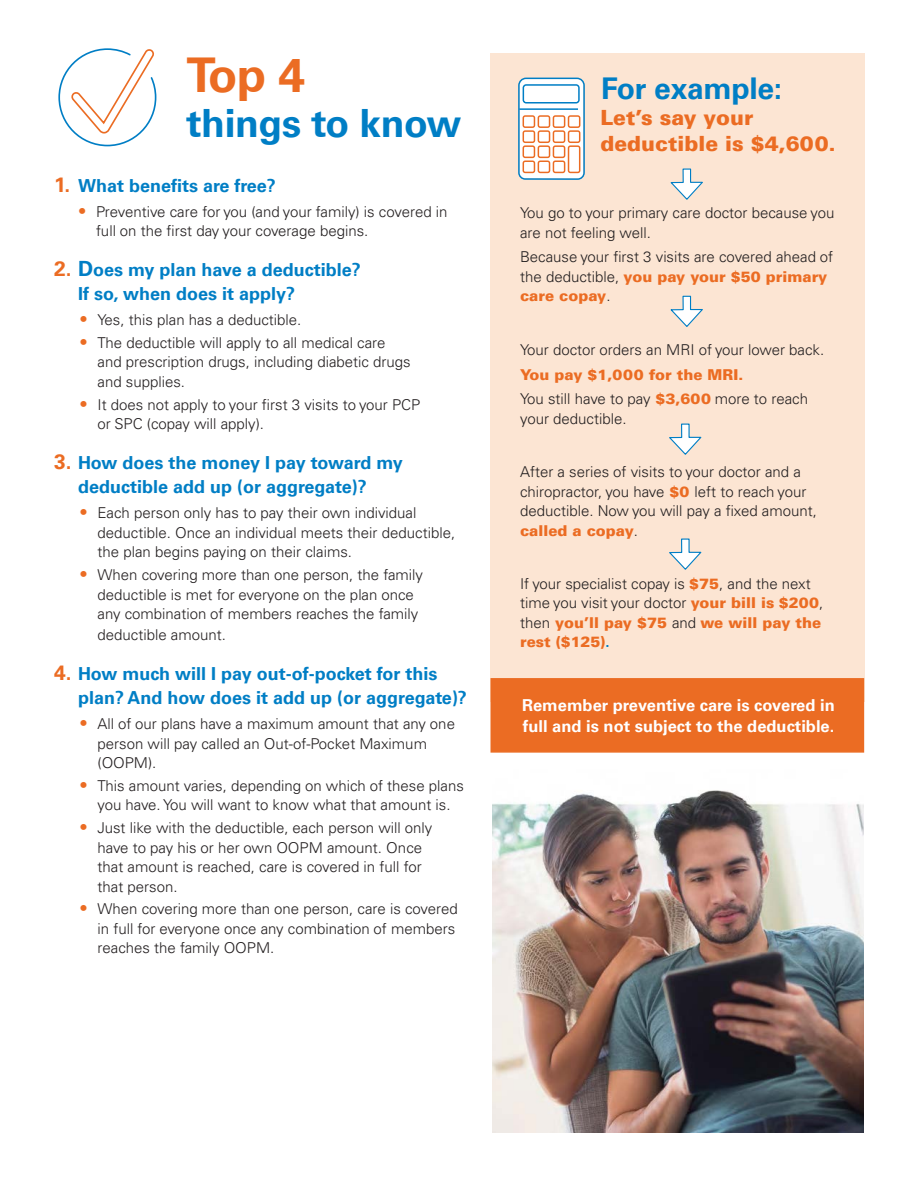
<style>
.page{position:relative;width:918px;height:1188px;background:#fff}
.page>*{position:absolute;margin:0;border:0;box-sizing:border-box;transform-origin:0 0}
.t1{font:700 48px "Univers LT Pro 65";color:#eb6c23}
.t2{font:700 39px "Univers LT Pro 65";letter-spacing:-.01em;color:#007ec5}
.t3{font:700 30px "Univers LT Pro 65";letter-spacing:-.01em;color:#007ec5}
.t4{font:900 21px/25.5px "Univers LT Pro 75";color:#eb6c23}
.t5{font:700 18px/24px "Univers LT Pro 65";color:#007ec5}
.t6{font:700 16.5px/21px "Univers LT Pro 65";color:#fff}
.t7{font:300 15px/19.5px "Univers LT Pro 45";color:#231f20}
.t8{font:900 15px/19.5px "Univers LT Pro 75";color:#eb6c23}
.s1{font-size:21px;color:#eb6c23}
.s2{font-family:"Univers LT Pro 75";font-weight:900;font-size:16.5px;color:#eb6c23}
.s3{font-size:21px}
.s4{font-family:"Univers LT Pro 45";font-weight:300;color:#231f20}
.s5{font-family:"Univers LT Pro 75";font-weight:900;color:#eb6c23}
.s6{font-family:"Univers LT Pro 65";font-weight:700;color:#007ec5}
</style>
<div class="page">
<div style="left:490px;top:54px;width:375px;height:648px;background:#fce5d3"></div>
<div style="left:490px;top:678px;width:374px;height:75px;background:#eb6c23;border:2px solid #eb6c23"></div>
<svg style="left:518px;top:78px;width:67px;height:102px;background:#e2dbd8"></svg>
<hr style="left:519px;top:108px;width:59px;height:2px;background:#007ec5">
<img style="left:492px;top:790px;width:371px;height:343px">
<svg style="left:670px;top:168px;width:33px;height:32px"></svg>
<svg style="left:670px;top:295px;width:33px;height:32px"></svg>
<svg style="left:669px;top:538px;width:33px;height:32px"></svg>
<svg style="left:669px;top:423px;width:33px;height:32px"></svg>
<svg style="left:58px;top:48px;width:99px;height:99px"></svg>
<h1 class="t1" style="left:186px;top:42px;width:120px">Top 4</h1>
<h2 class="t2" style="left:186px;top:96px;width:277px">things to know</h2>
<p class="t5" style="left:54px;top:172px;width:223px"><span class="s1">1.</span> What benefits are free?</p>
<p class="t7" style="left:96px;top:201px;width:353px;text-indent:-18px"><span class="s2">•</span> Preventive care for you (and your family) is covered in full on the first day your coverage begins.</p>
<p class="t5" style="left:78px;top:257px;width:284px;text-indent:-24px"><span class="s1">2.</span> <span class="s3">D</span>oes my plan have a deductible?<br>If so, when does it apply?</p>
<p class="t7" style="left:80px;top:310px;width:223px"><span class="s2">•</span> Yes, this plan has a deductible.</p>
<p class="t7" style="left:98px;top:332px;width:315px;text-indent:-18px"><span class="s2">•</span> The deductible will apply to all medical care and prescription drugs, including diabetic drugs and supplies.</p>
<p class="t7" style="left:98px;top:394px;width:324px;text-indent:-18px"><span class="s2">•</span> It does not apply to your first 3 visits to your PCP or SPC (copay will apply).</p>
<p class="t5" style="left:78px;top:450px;width:326px;text-indent:-24px"><span class="s1">3.</span> How does the money I pay toward my deductible add up (or aggregate)?</p>
<p class="t7" style="left:98px;top:503px;width:359px;text-indent:-18px"><span class="s2">•</span> Each person only has to pay their own individual deductible. Once an individual meets their deductible, the plan begins paying on their claims.</p>
<p class="t7" style="left:98px;top:565px;width:327px;text-indent:-18px"><span class="s2">•</span> When covering more than one person, the family deductible is met for everyone on the plan once any combination of members reaches the family</p>
<p class="t7" style="left:98px;top:625px;width:130px">deductible amount.</p>
<p class="t5" style="left:78px;top:661px;width:390px;text-indent:-24px"><span class="s1">4.</span> How much will I pay out-of-pocket for this plan? And how does it add up (or aggregate)?</p>
<p class="t7" style="left:98px;top:714px;width:359px;text-indent:-18px"><span class="s2">•</span> All of our plans have a maximum amount that any one person will pay called an Out-of-Pocket Maximum (OOPM).</p>
<p class="t7" style="left:80px;top:775px;width:386px;text-align:center"><span class="s2">•</span> This amount varies, depending on which of these plans you have. You will want to know what that amount is.</p>
<p class="t7" style="left:98px;top:818px;width:336px;text-indent:-18px"><span class="s2">•</span> Just like with the deductible, each person will only have to pay his or her own OOPM amount. Once that amount is reached, care is covered in full for that person.</p>
<p class="t7" style="left:98px;top:899px;width:362px;text-indent:-18px"><span class="s2">•</span> When covering more than one person, care is covered in full for everyone once any combination of members reaches the family OOPM.</p>
<h3 class="t3" style="left:601px;top:67px;width:183px">For example:</h3>
<h3 class="t4" style="left:600px;top:104px;width:237px">Let’s say your deductible is $4,600.</h3>
<p class="t7" style="left:520px;top:203px;width:316px">You go to your primary care doctor because you are not feeling well.</p>
<p class="t7" style="left:520px;top:247px;width:315px">Because your first 3 visits are covered ahead of</p>
<p class="t8" style="left:520px;top:266px;width:309px"><span class="s4">the deductible,</span> you pay your $50 primary care copay<span class="s4">.</span></p>
<p class="t7" style="left:520px;top:339px;width:306px">Your doctor orders an MRI of your lower back.</p>
<p class="t8" style="left:520px;top:364px;width:225px">You pay $1,000 for the MRI.</p>
<p class="t7" style="left:520px;top:389px;width:289px">You still have to pay <span class="s5">$3,600</span> more to reach your deductible.</p>
<p class="t7" style="left:520px;top:462px;width:298px">After a series of visits to your doctor and a chiropractor, you have <span class="s5">$0</span> left to reach your deductible. Now you will pay a fixed amount,</p>
<p class="t8" style="left:520px;top:520px;width:120px">called a copay<span class="s4">.</span></p>
<p class="t7" style="left:520px;top:574px;width:305px">If your specialist copay is <span class="s5">$75</span>, and the next time you visit your doctor <span class="s5">your bill is $200</span>,</p>
<p class="t8" style="left:520px;top:612px;width:303px"><span class="s4">then</span> you’ll pay $75 <span class="s4">and</span> we will pay the rest ($125)<span class="s6">.</span></p>
<p class="t6" style="left:522px;top:694px;width:314px">Remember preventive care is covered in full and is not subject to the deductible.</p>
</div>
